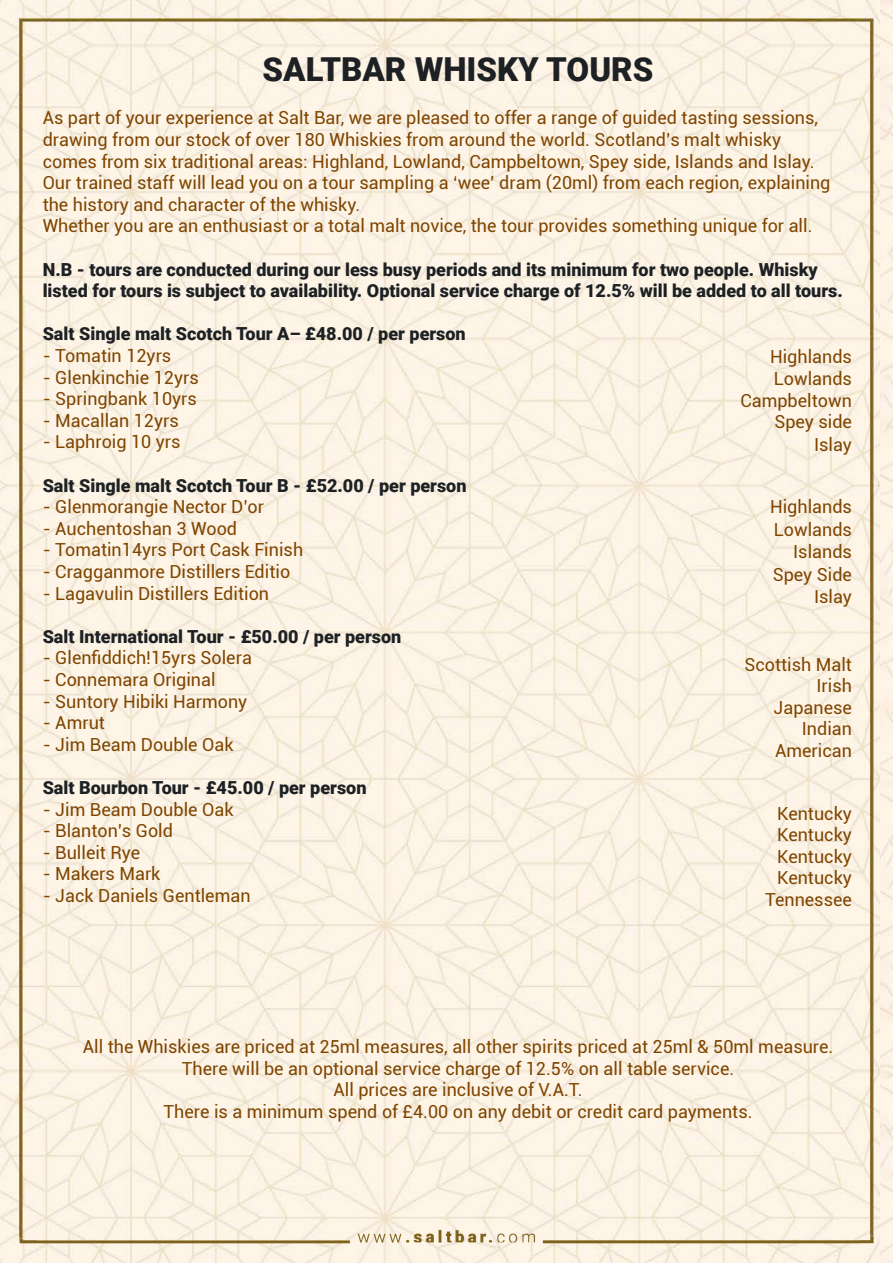
<style>
.page{position:relative;width:893px;height:1263px;background:#fff}
.page>*{position:absolute;margin:0;border:0;box-sizing:border-box;transform-origin:0 0}
.t1{font:900 33px "Roboto";color:#1d2124}
.t2{font:18px "Roboto";color:#7f4500}
.t3{font:900 18px "Roboto";color:#1d2124}
</style>
<div class="page">
<img style="left:0;top:0;width:880px;height:1263px">
<img style="left:880px;top:0;width:13px;height:1263px">
<p class="t1" style="left:263px;top:46px;width:392px">SALTBAR WHISKY TOURS</p>
<p class="t2" style="left:43px;top:105px;width:777px">As part of your experience at Salt Bar, we are pleased to offer a range of guided tasting sessions,</p>
<p class="t2" style="left:43px;top:127px;width:740px">drawing from our stock of over 180 Whiskies from around the world. Scotland’s malt whisky</p>
<p class="t2" style="left:43px;top:149px;width:773px">comes from six traditional areas: Highland, Lowland, Campbeltown, Spey side, Islands and Islay.</p>
<p class="t2" style="left:43px;top:170px;width:789px">Our trained staff will lead you on a tour sampling a ‘wee’ dram (20ml) from each region, explaining</p>
<p class="t2" style="left:43px;top:192px;width:319px">the history and character of the whisky.</p>
<p class="t2" style="left:43px;top:213px;width:771px">Whether you are an enthusiast or a total malt novice, the tour provides something unique for all.</p>
<p class="t3" style="left:43px;top:257px;width:777px">N.B - tours are conducted during our less busy periods and its minimum for two people. Whisky</p>
<p class="t3" style="left:43px;top:278px;width:802px">listed for tours is subject to availability. Optional service charge of 12.5% will be added to all tours.</p>
<p class="t3" style="left:43px;top:321px;width:425px">Salt Single malt Scotch Tour A– £48.00 / per person</p>
<p class="t2" style="left:43px;top:343px;width:130px">- Tomatin 12yrs</p>
<p class="t2" style="left:43px;top:365px;width:158px">- Glenkinchie 12yrs</p>
<p class="t2" style="left:43px;top:386px;width:156px">- Springbank 10yrs</p>
<p class="t2" style="left:43px;top:408px;width:138px">- Macallan 12yrs</p>
<p class="t2" style="left:43px;top:429px;width:139px">- Laphroig 10 yrs</p>
<p class="t3" style="left:43px;top:473px;width:425px">Salt Single malt Scotch Tour B - £52.00 / per person</p>
<p class="t2" style="left:43px;top:494px;width:223px">- Glenmorangie Nector D’or</p>
<p class="t2" style="left:43px;top:516px;width:196px">- Auchentoshan 3 Wood</p>
<p class="t2" style="left:43px;top:537px;width:262px">- Tomatin14yrs Port Cask Finish</p>
<p class="t2" style="left:43px;top:559px;width:249px">- Cragganmore Distillers Editio</p>
<p class="t2" style="left:43px;top:581px;width:228px">- Lagavulin Distillers Edition</p>
<p class="t3" style="left:43px;top:624px;width:360px">Salt International Tour - £50.00 / per person</p>
<p class="t2" style="left:43px;top:645px;width:211px">- Glenfiddich!15yrs Solera</p>
<p class="t2" style="left:43px;top:667px;width:174px">- Connemara Original</p>
<p class="t2" style="left:43px;top:689px;width:206px">- Suntory Hibiki Harmony</p>
<p class="t2" style="left:43px;top:710px;width:64px">- Amrut</p>
<p class="t2" style="left:43px;top:732px;width:192px">- Jim Beam Double Oak</p>
<p class="t3" style="left:43px;top:775px;width:325px">Salt Bourbon Tour - £45.00 / per person</p>
<p class="t2" style="left:43px;top:797px;width:192px">- Jim Beam Double Oak</p>
<p class="t2" style="left:43px;top:818px;width:132px">- Blanton’s Gold</p>
<p class="t2" style="left:43px;top:840px;width:99px">- Bulleit Rye</p>
<p class="t2" style="left:43px;top:861px;width:119px">- Makers Mark</p>
<p class="t2" style="left:43px;top:883px;width:209px">- Jack Daniels Gentleman</p>
<p class="t2" style="left:770px;top:344px;width:83px">Highlands</p>
<p class="t2" style="left:774px;top:366px;width:80px">Lowlands</p>
<p class="t2" style="left:740px;top:387px;width:113px">Campbeltown</p>
<p class="t2" style="left:774px;top:409px;width:79px">Spey side</p>
<p class="t2" style="left:814px;top:432px;width:39px">Islay</p>
<p class="t2" style="left:770px;top:494px;width:83px">Highlands</p>
<p class="t2" style="left:774px;top:517px;width:80px">Lowlands</p>
<p class="t2" style="left:793px;top:539px;width:60px">Islands</p>
<p class="t2" style="left:773px;top:562px;width:81px">Spey Side</p>
<p class="t2" style="left:814px;top:584px;width:39px">Islay</p>
<p class="t2" style="left:744px;top:651px;width:109px">Scottish Malt</p>
<p class="t2" style="left:816px;top:673px;width:37px">Irish</p>
<p class="t2" style="left:774px;top:695px;width:80px">Japanese</p>
<p class="t2" style="left:802px;top:716px;width:52px">Indian</p>
<p class="t2" style="left:775px;top:738px;width:78px">American</p>
<p class="t2" style="left:777px;top:801px;width:76px">Kentucky</p>
<p class="t2" style="left:777px;top:822px;width:76px">Kentucky</p>
<p class="t2" style="left:777px;top:844px;width:76px">Kentucky</p>
<p class="t2" style="left:777px;top:865px;width:76px">Kentucky</p>
<p class="t2" style="left:765px;top:887px;width:88px">Tennessee</p>
<p class="t2" style="left:83px;top:1034px;width:752px">All the Whiskies are priced at 25ml measures, all other spirits priced at 25ml &amp; 50ml measure.</p>
<p class="t2" style="left:182px;top:1056px;width:554px">There will be an optional service charge of 12.5% on all table service.</p>
<p class="t2" style="left:333px;top:1077px;width:251px">All prices are inclusive of V.A.T.</p>
<p class="t2" style="left:164px;top:1099px;width:590px">There is a minimum spend of £4.00 on any debit or credit card payments.</p>
</div>
